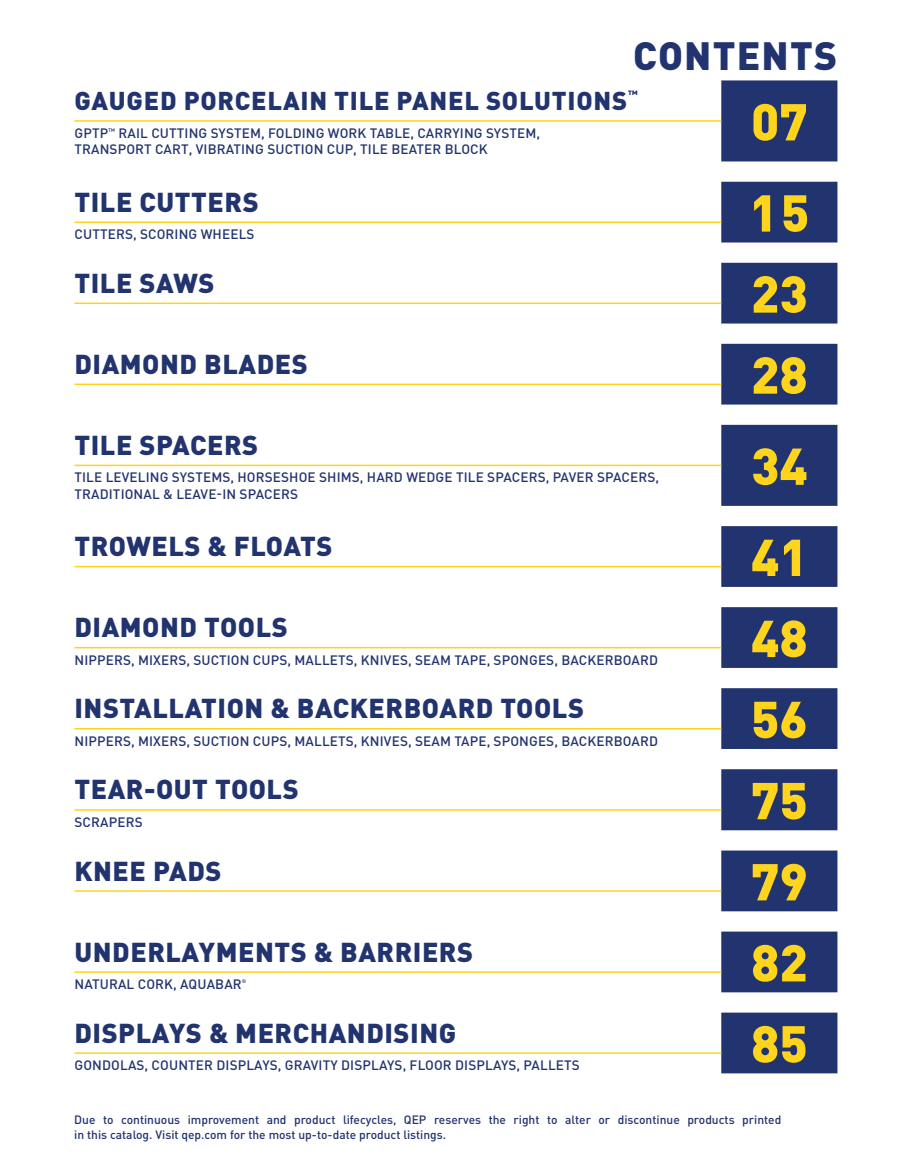
<style>
.page{position:relative;width:905px;height:1175px;background:#fff}
.page>*{position:absolute;margin:0;border:0;box-sizing:border-box;transform-origin:0 0}
.t1{font:900 51px "DIN Pro";color:#fed41d}
.t2{font:900 39px "DIN Pro";letter-spacing:.03em;color:#22346f}
.t3{font:900 27px "DIN Pro";letter-spacing:.02em;color:#22346f}
.t4{font:900 25.5px "DIN Pro";letter-spacing:.03em;color:#22346f}
.t5{font:500 13.5px/16.2px "DIN Pro";letter-spacing:.01em;color:#22346f}
.t6{font:500 12px/15px "DIN Pro";color:#22346f}
.t7{font:900 10.5px "DIN Pro";color:#22346f}
.t8{font:500 5.25px "DIN Pro";color:#22346f}
</style>
<div class="page">
<svg style="left:721px;top:80px;width:116px;height:831px;fill:#22346f"></svg>
<svg style="left:721px;top:931px;width:116px;height:142px;background:#445385"></svg>
<hr style="left:74px;top:120px;width:647px;height:2px;background:#fed41d">
<hr style="left:74px;top:221px;width:647px;height:2px;background:#fed41d">
<hr style="left:74px;top:302px;width:647px;height:2px;background:#fed41d">
<hr style="left:74px;top:383px;width:647px;height:2px;background:#fed41d">
<hr style="left:74px;top:464px;width:647px;height:2px;background:#fed41d">
<hr style="left:74px;top:566px;width:647px;height:1px;background:#fed41d">
<hr style="left:74px;top:647px;width:647px;height:1px;background:#fed41d">
<hr style="left:74px;top:728px;width:647px;height:1px;background:#fed41d">
<hr style="left:74px;top:809px;width:647px;height:1px;background:#fed41d">
<hr style="left:74px;top:890px;width:647px;height:1px;background:#fed41d">
<hr style="left:74px;top:971px;width:647px;height:1px;background:#fed41d">
<hr style="left:74px;top:1052px;width:647px;height:1px;background:#fed41d">
<h2 class="t2" style="left:633px;top:30px;width:205px">CONTENTS</h2>
<h3 class="t4" style="left:75px;top:83px;width:554px">GAUGED PORCELAIN TILE PANEL SOLUTIONS</h3>
<p class="t7" style="left:628px;top:87px;width:12px">™</p>
<p class="t5" style="left:74px;top:141px;width:415px">TRANSPORT CART, VIBRATING SUCTION CUP, TILE BEATER BLOCK</p>
<p class="t5" style="left:74px;top:124px;width:467px">GPTP<sup>™</sup> RAIL CUTTING SYSTEM, FOLDING WORK TABLE, CARRYING SYSTEM,</p>
<h3 class="t3" style="left:74px;top:184px;width:186px">TILE CUTTERS</h3>
<p class="t5" style="left:74px;top:226px;width:181px">CUTTERS, SCORING WHEELS</p>
<h1 class="t1" style="left:751px;top:87px;width:58px">07</h1>
<h1 class="t1" style="left:749px;top:178px;width:61px">15</h1>
<h3 class="t3" style="left:74px;top:265px;width:142px">TILE SAWS</h3>
<h1 class="t1" style="left:751px;top:259px;width:58px">23</h1>
<h3 class="t3" style="left:74px;top:346px;width:235px">DIAMOND BLADES</h3>
<h1 class="t1" style="left:751px;top:340px;width:58px">28</h1>
<h3 class="t3" style="left:74px;top:427px;width:185px">TILE SPACERS</h3>
<p class="t5" style="left:74px;top:469px;width:586px">TILE LEVELING SYSTEMS, HORSESHOE SHIMS, HARD WEDGE TILE SPACERS, PAVER SPACERS,<br>TRADITIONAL &amp; LEAVE-IN SPACERS</p>
<h1 class="t1" style="left:751px;top:432px;width:58px">34</h1>
<h3 class="t3" style="left:74px;top:528px;width:259px">TROWELS &amp; FLOATS</h3>
<h1 class="t1" style="left:751px;top:523px;width:58px">41</h1>
<h3 class="t3" style="left:74px;top:609px;width:215px">DIAMOND TOOLS</h3>
<p class="t5" style="left:74px;top:651px;width:585px">NIPPERS, MIXERS, SUCTION CUPS, MALLETS, KNIVES, SEAM TAPE, SPONGES, BACKERBOARD</p>
<h3 class="t3" style="left:74px;top:690px;width:511px">INSTALLATION &amp; BACKERBOARD TOOLS</h3>
<p class="t5" style="left:74px;top:732px;width:585px">NIPPERS, MIXERS, SUCTION CUPS, MALLETS, KNIVES, SEAM TAPE, SPONGES, BACKERBOARD</p>
<h3 class="t3" style="left:74px;top:770px;width:226px">TEAR-OUT TOOLS</h3>
<p class="t5" style="left:74px;top:813px;width:70px">SCRAPERS</p>
<h1 class="t1" style="left:751px;top:604px;width:58px">48</h1>
<h1 class="t1" style="left:751px;top:685px;width:58px">56</h1>
<h1 class="t1" style="left:751px;top:766px;width:58px">75</h1>
<h3 class="t3" style="left:74px;top:852px;width:149px">KNEE PADS</h3>
<h1 class="t1" style="left:751px;top:847px;width:58px">79</h1>
<h3 class="t3" style="left:74px;top:933px;width:400px">UNDERLAYMENTS &amp; BARRIERS</h3>
<p class="t5" style="left:74px;top:975px;width:169px">NATURAL CORK, AQUABAR</p>
<p class="t8" style="left:242px;top:977px;width:6px">®</p>
<h3 class="t3" style="left:74px;top:1014px;width:383px">DISPLAYS &amp; MERCHANDISING</h3>
<p class="t5" style="left:74px;top:1056px;width:507px">GONDOLAS, COUNTER DISPLAYS, GRAVITY DISPLAYS, FLOOR DISPLAYS, PALLETS</p>
<h1 class="t1" style="left:751px;top:928px;width:58px">82</h1>
<h1 class="t1" style="left:751px;top:1009px;width:58px">85</h1>
<p class="t6" style="left:74px;top:1111px;width:708px">Due to continuous improvement and product lifecycles, QEP reserves the right to alter or discontinue products printed in this catalog. Visit qep.com for the most up-to-date product listings.</p>
</div>
